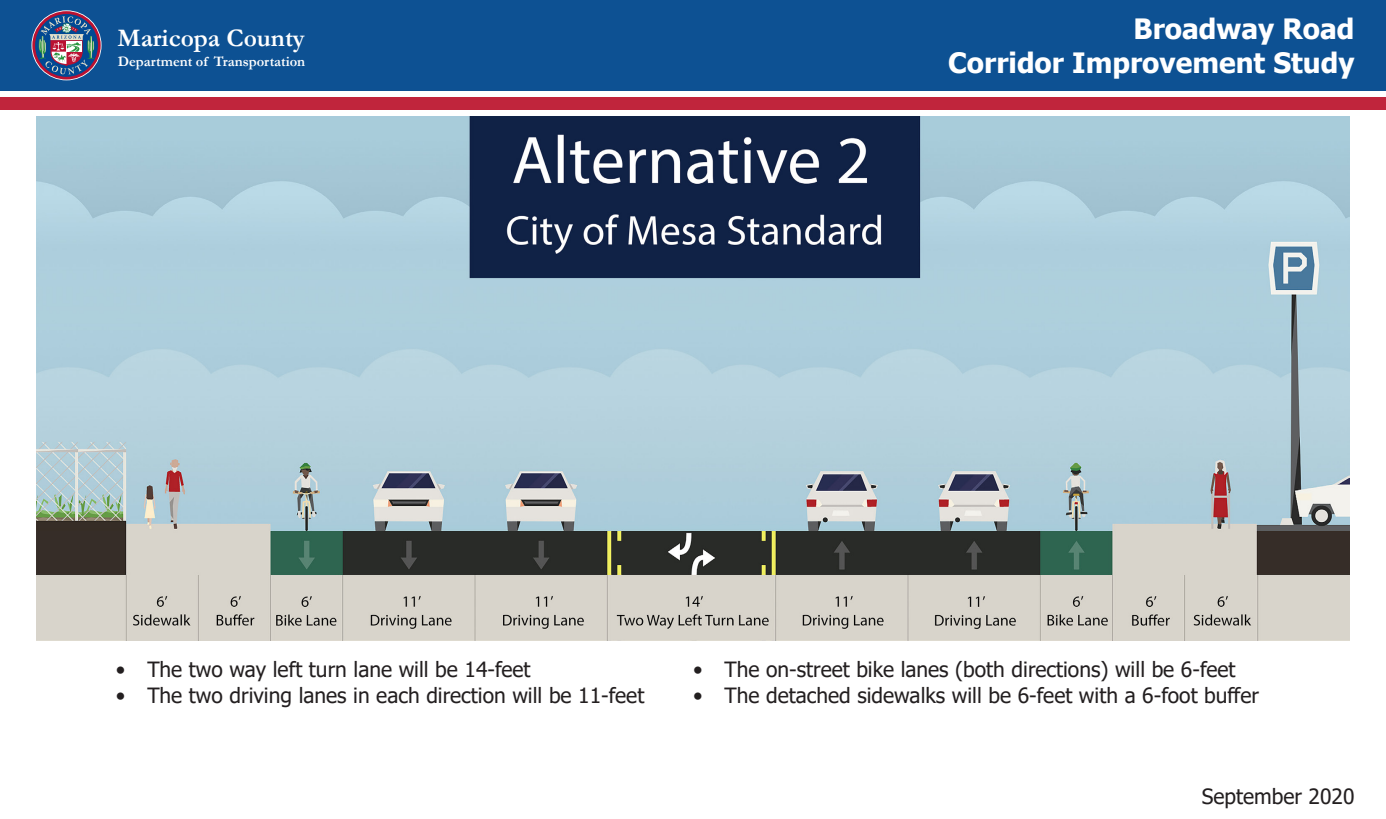
<style>
.page{position:relative;width:1386px;height:819px;background:#fff}
.page>*{position:absolute;margin:0;border:0;box-sizing:border-box;transform-origin:0 0}
.t1{font:700 28px/33.6px "Tahoma";color:#fff;text-align:right}
.t2{font:700 25.38px "Garamond";color:#fff}
.t3{font:21px "Tahoma";color:#231f20}
.t4{font:700 14.53px "Garamond";color:#fff}
</style>
<div class="page">
<div style="left:0;top:0;width:1386px;height:91px;background:#0d5193"></div>
<div style="left:0;top:97px;width:1386px;height:13px;background:#c0253c"></div>
<svg style="left:32px;top:11px;width:69px;height:69px"></svg>
<svg style="left:35px;top:14px;width:63px;height:63px"></svg>
<svg style="left:39px;top:16px;width:56px;height:58px"></svg>
<img style="left:37px;top:117px;width:1312px;height:523px">
<p class="t2" style="left:117px;top:20px;width:189px">Maricopa County</p>
<p class="t4" style="left:118px;top:52px;width:189px">Department of Transportation</p>
<p class="t1" style="left:948px;top:13px;width:408px">Broadway Road<br>Corridor Improvement Study</p>
<p class="t3" style="left:116px;top:656px;width:416px">• The two way left turn lane will be 14-feet</p>
<p class="t3" style="left:116px;top:681px;width:530px">• The two driving lanes in each direction will be 11-feet</p>
<p class="t3" style="left:693px;top:656px;width:544px">• The on-street bike lanes (both directions) will be 6-feet</p>
<p class="t3" style="left:693px;top:681px;width:568px">• The detached sidewalks will be 6-feet with a 6-foot buffer</p>
<p class="t3" style="left:1202px;top:782px;width:154px">September 2020</p>
</div>
